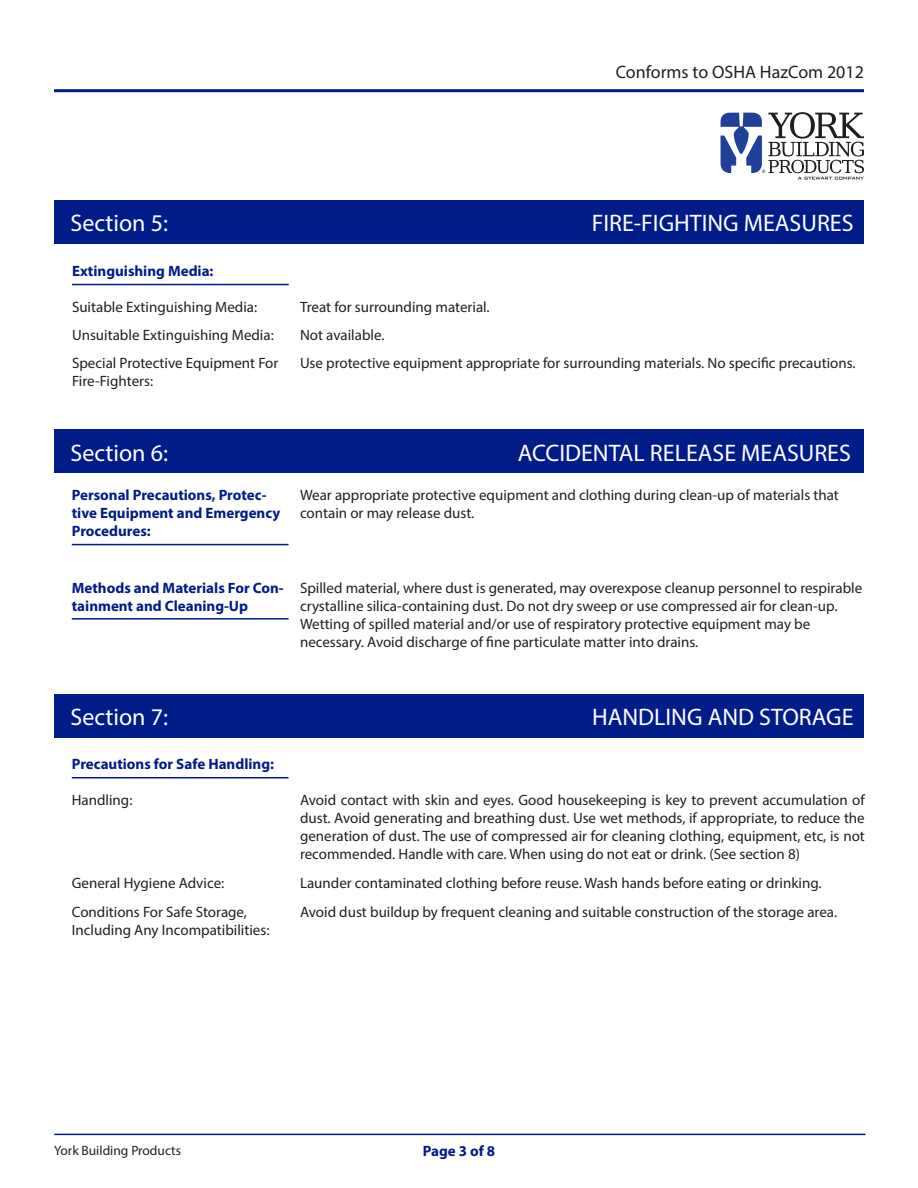
<style>
.page{position:relative;width:918px;height:1188px;background:#fff}
.page>*{position:absolute;margin:0;border:0;box-sizing:border-box;transform-origin:0 0}
.t1{font:24px "Myriad Pro";color:#fff}
.t2{font:18px "Myriad Pro";color:#231f20}
.t3{font:15px/18px "Myriad Pro";color:#231f20}
.t4{font:700 15px/18px "Myriad Pro";color:#001c88}
.t5{font:13.5px "Myriad Pro";color:#231f20}
</style>
<div class="page">
<hr style="left:54px;top:89px;width:810px;height:3px;background:#001c88">
<svg style="left:721px;top:112px;width:143px;height:68px"></svg>
<div style="left:54px;top:200px;width:810px;height:44px;background:#001c88"></div>
<div style="left:54px;top:430px;width:810px;height:43px;background:#001c88"></div>
<hr style="left:72px;top:544px;width:217px;height:1px;background:#001c88">
<hr style="left:72px;top:284px;width:217px;height:1px;background:#001c88">
<hr style="left:72px;top:618px;width:217px;height:2px;background:#001c88">
<div style="left:54px;top:694px;width:810px;height:44px;background:#001c88"></div>
<hr style="left:72px;top:777px;width:217px;height:1px;background:#001c88">
<hr style="left:54px;top:1134px;width:812px;height:1px;background:#001c88">
<p class="t2" style="left:616px;top:61px;width:250px">Conforms to OSHA HazCom 2012</p>
<p class="t1" style="left:70px;top:208px;width:99px">Section 5:</p>
<p class="t1" style="left:592px;top:208px;width:263px">FIRE-FIGHTING MEASURES</p>
<p class="t4" style="left:72px;top:262px;width:143px">Extinguishing Media:</p>
<p class="t3" style="left:72px;top:297px;width:187px">Suitable Extinguishing Media:</p>
<p class="t3" style="left:72px;top:326px;width:203px">Unsuitable Extinguishing Media:</p>
<p class="t3" style="left:300px;top:297px;width:191px">Treat for surrounding material.</p>
<p class="t3" style="left:300px;top:326px;width:86px">Not available.</p>
<p class="t3" style="left:72px;top:354px;width:208px">Special Protective Equipment For</p>
<p class="t3" style="left:300px;top:354px;width:557px">Use protective equipment appropriate for surrounding materials. No specific precautions.</p>
<p class="t3" style="left:72px;top:372px;width:83px">Fire-Fighters:</p>
<p class="t1" style="left:70px;top:438px;width:99px">Section 6:</p>
<p class="t1" style="left:518px;top:438px;width:335px">ACCIDENTAL RELEASE MEASURES</p>
<p class="t3" style="left:300px;top:485px;width:540px">Wear appropriate protective equipment and clothing during clean-up of materials that contain or may release dust.</p>
<p class="t4" style="left:72px;top:485px;width:210px">Personal Precautions, Protec&shy;tive Equipment and Emergency<br>Procedures:</p>
<p class="t4" style="left:72px;top:579px;width:213px">Methods and Materials For Con&shy;tainment and Cleaning-Up</p>
<p class="t3" style="left:300px;top:579px;width:564px">Spilled material, where dust is generated, may overexpose cleanup personnel to respirable crystalline silica-containing dust. Do not dry sweep or use compressed air for clean-up.<br>Wetting of spilled material and/or use of respiratory protective equipment may be</p>
<p class="t3" style="left:300px;top:633px;width:400px">necessary. Avoid discharge of fine particulate matter into drains.</p>
<p class="t1" style="left:70px;top:702px;width:99px">Section 7:</p>
<p class="t1" style="left:592px;top:702px;width:263px">HANDLING AND STORAGE</p>
<p class="t4" style="left:72px;top:755px;width:204px">Precautions for Safe Handling:</p>
<p class="t3" style="left:72px;top:791px;width:62px">Handling:</p>
<p class="t3" style="left:300px;top:791px;width:566px;text-align:justify">Avoid contact with skin and eyes. Good housekeeping is key to prevent accumulation of dust. Avoid generating and breathing dust. Use wet methods, if appropriate, to reduce the generation of dust. The use of compressed air for cleaning clothing, equipment, etc, is not recommended. Handle with care. When using do not eat or drink. (See section 8)</p>
<p class="t3" style="left:72px;top:873px;width:154px">General Hygiene Advice:</p>
<p class="t3" style="left:300px;top:874px;width:523px">Launder contaminated clothing before reuse. Wash hands before eating or drinking.</p>
<p class="t3" style="left:72px;top:903px;width:199px">Conditions For Safe Storage,<br>Including Any Incompatibilities:</p>
<p class="t3" style="left:300px;top:903px;width:539px">Avoid dust buildup by frequent cleaning and suitable construction of the storage area.</p>
<p class="t5" style="left:54px;top:1142px;width:128px">York Building Products</p>
<p class="t4" style="left:423px;top:1142px;width:74px">Page 3 of 8</p>
</div>
